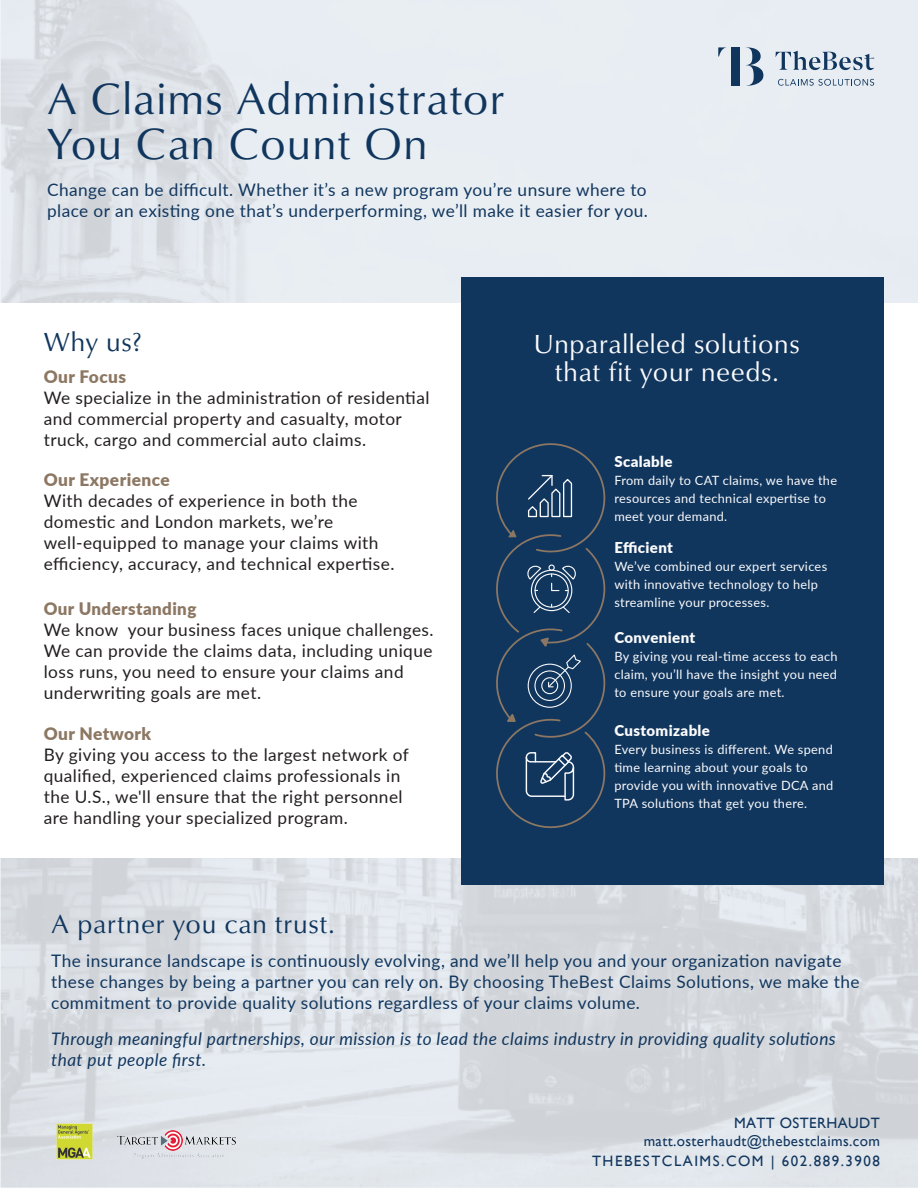
<style>
.page{position:relative;width:918px;height:1188px;background:#fff}
.page>*{position:absolute;margin:0;border:0;box-sizing:border-box;transform-origin:0 0}
.t1{font:45px/45px "Classico URW";letter-spacing:.025em;color:#11365e}
.t2{font:27px/28.5px "Classico URW";letter-spacing:.025em;color:#fbfbfc;text-align:center}
.t3{font:27px "Classico URW";letter-spacing:.025em;color:#11365e}
.t4{font:17.25px/21px "Lato";letter-spacing:.025em;color:#231f20}
.t5{font:17.25px/21px "Lato";letter-spacing:.025em;color:#11365e}
.t6{font:italic 17.25px/21px "Lato";letter-spacing:.025em;color:#11365e}
.t7{font:900 17.25px "Lato";letter-spacing:.025em;color:#8c7763}
.t8{font:15px/18px "Gill Sans";letter-spacing:.025em;color:#11365e;text-align:right}
.t9{font:900 15px "Lato";letter-spacing:.025em;color:#fbfbfc}
.t10{font:15px "Gill Sans";letter-spacing:.1em;color:#11365e}
.t11{font:12.75px/18px "Lato";letter-spacing:.025em;color:#fbfbfc}
</style>
<div class="page">
<img style="left:0;top:0;width:918px;height:1188px">
<div style="left:0;top:303px;width:918px;height:555px;background:#fff"></div>
<div style="left:732px;top:47px;width:8px;height:39px;background:#11365e"></div>
<svg style="left:718px;top:47px;width:9px;height:10px"></svg>
<svg style="left:746px;top:47px;width:17px;height:39px"></svg>
<svg style="left:778px;top:79px;width:96px;height:7px"></svg>
<svg style="left:776px;top:51px;width:98px;height:19px;background:#a6b5c5"></svg>
<div style="left:461px;top:277px;width:422px;height:608px;background:#11365e"></div>
<svg style="left:496px;top:443px;width:110px;height:386px"></svg>
<img style="left:41px;top:1121px;width:68px;height:41px">
<img style="left:117px;top:1131px;width:119px;height:27px">
<h1 class="t1" style="left:47px;top:74px;width:459px">A Claims Administrator<br>You Can Count On</h1>
<p class="t5" style="left:47px;top:178px;width:602px">Change can be difficult. Whether it’s a new program you’re unsure where to place or an existing one that’s underperforming, we’ll make it easier for you.</p>
<h2 class="t3" style="left:44px;top:321px;width:100px">Why us?</h2>
<h2 class="t2" style="left:534px;top:328px;width:267px">Unparalleled solutions that fit your needs.</h2>
<p class="t7" style="left:44px;top:364px;width:84px">Our Focus</p>
<p class="t4" style="left:44px;top:386px;width:387px">We specialize in the administration of residential and commercial property and casualty, motor truck, cargo and commercial auto claims.</p>
<p class="t7" style="left:44px;top:467px;width:127px">Our Experience</p>
<p class="t4" style="left:44px;top:490px;width:352px">With decades of experience in both the domestic and London markets, we’re well-equipped to manage your claims with efficiency, accuracy, and technical expertise.</p>
<p class="t7" style="left:44px;top:596px;width:154px">Our Understanding</p>
<p class="t4" style="left:44px;top:619px;width:391px">We know your business faces unique challenges.<br>We can provide the claims data, including unique loss runs, you need to ensure your claims and underwriting goals are met.</p>
<p class="t7" style="left:44px;top:721px;width:109px">Our Network</p>
<p class="t4" style="left:44px;top:743px;width:367px">By giving you access to the largest network of qualified, experienced claims professionals in the U.S., we'll ensure that the right personnel are handling your specialized program.</p>
<p class="t9" style="left:614px;top:450px;width:60px">Scalable</p>
<p class="t11" style="left:614px;top:470px;width:224px">From daily to CAT claims, we have the resources and technical expertise to meet your demand.</p>
<p class="t9" style="left:614px;top:536px;width:60px">Efficient</p>
<p class="t11" style="left:614px;top:557px;width:214px">We’ve combined our expert services with innovative technology to help streamline your processes.</p>
<p class="t9" style="left:614px;top:626px;width:82px">Convenient</p>
<p class="t11" style="left:614px;top:647px;width:225px;text-align:justify">By giving you real-time access to each claim, you’ll have the insight you need to ensure your goals are met.</p>
<p class="t9" style="left:614px;top:719px;width:97px">Customizable</p>
<p class="t11" style="left:614px;top:739px;width:220px">Every business is different. We spend time learning about your goals to provide you with innovative DCA and TPA solutions that get you there.</p>
<h2 class="t3" style="left:51px;top:904px;width:285px">A partner you can trust.</h2>
<p class="t5" style="left:51px;top:950px;width:810px">The insurance landscape is continuously evolving, and we’ll help you and your organization navigate these changes by being a partner you can rely on. By choosing TheBest Claims Solutions, we make the commitment to provide quality solutions regardless of your claims volume.</p>
<p class="t6" style="left:51px;top:1028px;width:786px">Through meaningful partnerships, our mission is to lead the claims industry in providing quality solutions that put people first.</p>
<p class="t8" style="left:644px;top:1113px;width:238px">MATT OSTERHAUDT matt.osterhaudt@thebestclaims.com</p>
<p class="t10" style="left:592px;top:1152px;width:289px">THEBESTCLAIMS.COM | 602.889.3908</p>
</div>
